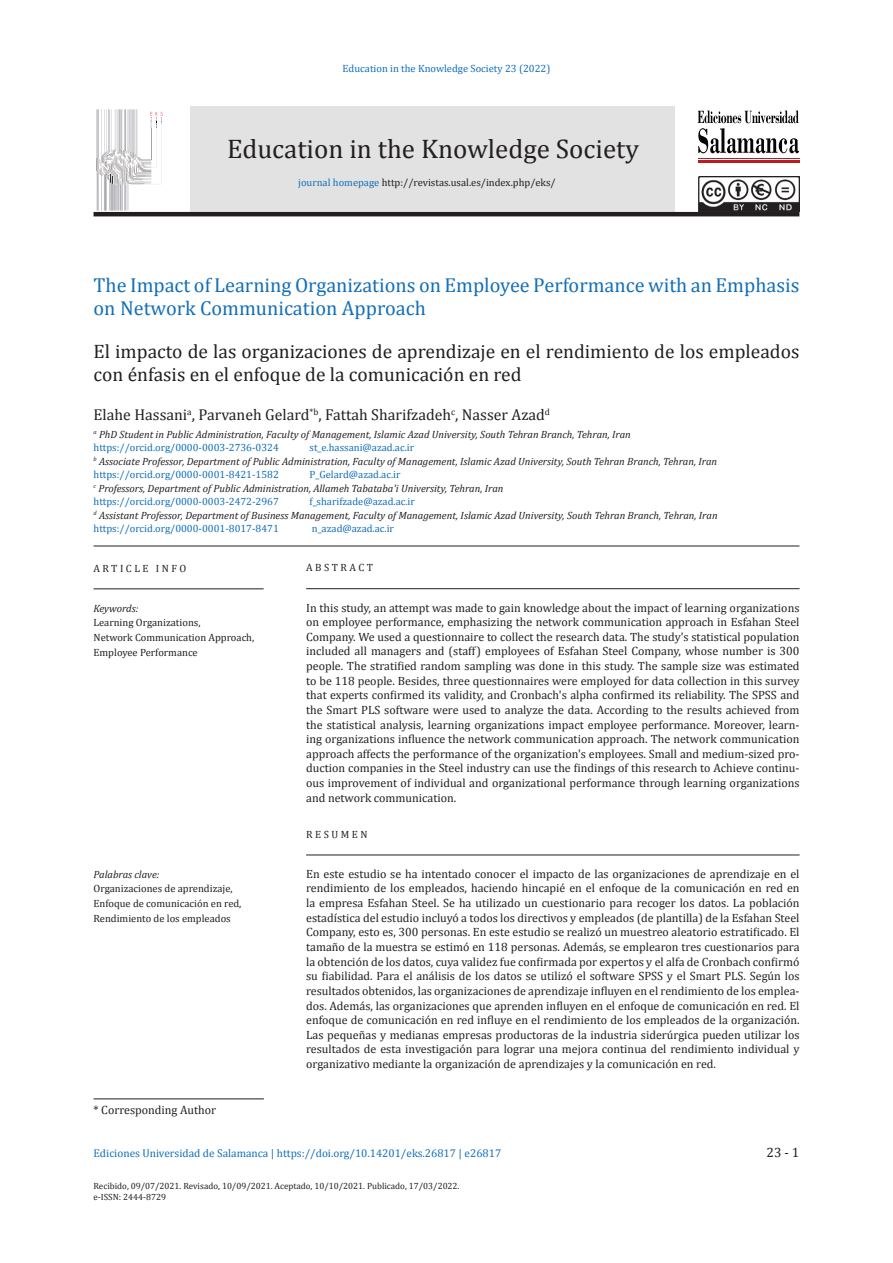
<style>
.page{position:relative;width:893px;height:1263px;background:#fff}
.page>*{position:absolute;margin:0;border:0;box-sizing:border-box;transform-origin:0 0}
.t1{font:27px "Cambria";color:#231f20}
.article_title{font:20.25px/22.5px "Cambria";color:#136fb8}
.Article_sub-title{font:19.5px/22.5px "Cambria";color:#231f20}
.Article_author{font:15.75px "Cambria";color:#231f20}
.t2{font:13.5px "Cambria";color:#231f20}
.abstract_text{font:12px/14.7px "Cambria";color:#231f20;text-align:justify}
.FN{font:12px "Cambria";color:#231f20}
.t3{font:11.25px "Cambria";color:#136fb8}
.author_affl{font:italic 10.5px "Cambria";color:#231f20}
.keywords{font:10.5px/14.7px "Cambria";color:#231f20}
.author_mail_add{font:10.5px "Cambria";color:#136fb8}
.author_mail_add_last{font:10.5px "Cambria";color:#136fb8}
.keywords-2{font:italic 10.5px "Cambria";color:#231f20}
.abstract_head{font:10.5px "Cambria";letter-spacing:.24em;color:#231f20}
.article_info_head{font:10.5px "Cambria";letter-spacing:.24em;color:#231f20}
.t4{font:9px/10.5px "Cambria";color:#231f20}
.s1{color:#136fb8}
</style>
<div class="page">
<div style="left:191px;top:106px;width:484px;height:106px;background:#e2e2e2"></div>
<svg style="left:96px;top:109px;width:67px;height:103px"></svg>
<img style="left:699px;top:176px;width:100px;height:36px">
<svg style="left:698px;top:110px;width:101px;height:43px"></svg>
<hr style="left:698px;top:158px;width:101px;height:1px;background:#b51f23">
<hr style="left:698px;top:160px;width:101px;height:2px;background:#b51f23">
<hr style="left:94px;top:212px;width:705px;height:4px;background:#231f20">
<hr style="left:306px;top:588px;width:494px;height:1px;background:#231f20">
<hr style="left:306px;top:855px;width:494px;height:1px;background:#231f20">
<hr style="left:94px;top:546px;width:705px;height:1px;background:#231f20">
<hr style="left:94px;top:589px;width:170px;height:1px;background:#231f20">
<hr style="left:94px;top:1098px;width:170px;height:1px;background:#231f20">
<p class="author_mail_add_last" style="left:343px;top:62px;width:209px">Education in the Knowledge Society 23 (2022)</p>
<h1 class="t1" style="left:227px;top:132px;width:413px">Education in the Knowledge Society</h1>
<p class="keywords" style="left:298px;top:175px;width:259px"><span class="s1">journal homepage</span> http://revistas.usal.es/index.php/eks/</p>
<p class="article_title" style="left:94px;top:274px;width:707px">The Impact of Learning Organizations on Employee Performance with an Emphasis on Network Communication Approach</p>
<p class="Article_sub-title" style="left:94px;top:340px;width:707px">El impacto de las organizaciones de aprendizaje en el rendimiento de los empleados con énfasis en el enfoque de la comunicación en red</p>
<p class="Article_author" style="left:94px;top:406px;width:458px">Elahe Hassani<sup>a</sup>, Parvaneh Gelard<sup>*b</sup>, Fattah Sharifzadeh<sup>c</sup>, Nasser Azad<sup>d</sup></p>
<p class="author_affl" style="left:94px;top:427px;width:539px"><sup>a</sup> PhD Student in Public Administration, Faculty of Management, Islamic Azad University, South Tehran Branch, Tehran, Iran</p>
<p class="author_mail_add" style="left:94px;top:442px;width:187px">https://orcid.org/0000-0003-2736-0324</p>
<p class="author_mail_add" style="left:310px;top:442px;width:106px">st_e.hassani@azad.ac.ir</p>
<p class="author_affl" style="left:94px;top:454px;width:625px"><sup>b</sup> Associate Professor, Department of Public Administration, Faculty of Management, Islamic Azad University, South Tehran Branch, Tehran, Iran</p>
<p class="author_mail_add" style="left:94px;top:469px;width:187px">https://orcid.org/0000-0001-8421-1582</p>
<p class="author_mail_add" style="left:310px;top:469px;width:92px">P_Gelard@azad.ac.ir</p>
<p class="author_affl" style="left:94px;top:481px;width:411px"><sup>c</sup> Professors, Department of Public Administration, Allameh Tabataba'i University, Tehran, Iran</p>
<p class="author_mail_add" style="left:94px;top:496px;width:187px">https://orcid.org/0000-0003-2472-2967</p>
<p class="author_mail_add" style="left:310px;top:496px;width:107px">f_sharifzade@azad.ac.ir</p>
<p class="author_affl" style="left:94px;top:508px;width:626px"><sup>d</sup> Assistant Professor, Department of Business Management, Faculty of Management, Islamic Azad University, South Tehran Branch, Tehran, Iran</p>
<p class="author_mail_add_last" style="left:94px;top:523px;width:187px">https://orcid.org/0000-0001-8017-8471</p>
<p class="author_mail_add_last" style="left:312px;top:523px;width:84px">n_azad@azad.ac.ir</p>
<p class="article_info_head" style="left:94px;top:562px;width:94px">ARTICLE INFO</p>
<p class="keywords-2" style="left:94px;top:601px;width:46px">Keywords:</p>
<p class="keywords" style="left:94px;top:615px;width:108px">Learning Organizations,</p>
<p class="keywords" style="left:94px;top:630px;width:162px">Network Communication Approach,<br>Employee Performance</p>
<p class="abstract_head" style="left:306px;top:562px;width:68px">ABSTRACT</p>
<p class="abstract_text" style="left:306px;top:600px;width:495px">In this study, an attempt was made to gain knowledge about the impact of learning organizations on employee performance, emphasizing the network communication approach in Esfahan Steel Company. We used a questionnaire to collect the research data. The study's statistical population included all managers and (staff) employees of Esfahan Steel Company, whose number is 300 people. The stratified random sampling was done in this study. The sample size was estimated to be 118 people. Besides, three questionnaires were employed for data collection in this survey that experts confirmed its validity, and Cronbach's alpha confirmed its reliability. The SPSS and the Smart PLS software were used to analyze the data. According to the results achieved from the statistical analysis, learning organizations impact employee performance. Moreover, learn&shy;ing organizations influence the network communication approach. The network communication approach affects the performance of the organization's employees. Small and medium-sized pro&shy;duction companies in the Steel industry can use the findings of this research to Achieve continu&shy;ous improvement of individual and organizational performance through learning organizations and network communication.</p>
<p class="abstract_head" style="left:306px;top:828px;width:63px">RESUMEN</p>
<p class="abstract_text" style="left:306px;top:866px;width:495px">En este estudio se ha intentado conocer el impacto de las organizaciones de aprendizaje en el rendimiento de los empleados, haciendo hincapié en el enfoque de la comunicación en red en la empresa Esfahan Steel. Se ha utilizado un cuestionario para recoger los datos. La población estadística del estudio incluyó a todos los directivos y empleados (de plantilla) de la Esfahan Steel Company, esto es, 300 personas. En este estudio se realizó un muestreo aleatorio estratificado. El tamaño de la muestra se estimó en 118 personas. Además, se emplearon tres cuestionarios para la obtención de los datos, cuya validez fue confirmada por expertos y el alfa de Cronbach confirmó su fiabilidad. Para el análisis de los datos se utilizó el software SPSS y el Smart PLS. Según los resultados obtenidos, las organizaciones de aprendizaje influyen en el rendimiento de los emplea&shy;dos. Además, las organizaciones que aprenden influyen en el enfoque de comunicación en red. El enfoque de comunicación en red influye en el rendimiento de los empleados de la organización.<br>Las pequeñas y medianas empresas productoras de la industria siderúrgica pueden utilizar los resultados de esta investigación para lograr una mejora continua del rendimiento individual y organizativo mediante la organización de aprendizajes y la comunicación en red.</p>
<p class="keywords-2" style="left:94px;top:867px;width:68px">Palabras clave:</p>
<p class="keywords" style="left:94px;top:881px;width:141px">Organizaciones de aprendizaje,</p>
<p class="keywords" style="left:94px;top:896px;width:149px">Enfoque de comunicación en red,</p>
<p class="keywords" style="left:94px;top:911px;width:139px">Rendimiento de los empleados</p>
<p class="FN" style="left:94px;top:1103px;width:124px">* Corresponding Author</p>
<p class="t3" style="left:94px;top:1146px;width:409px">Ediciones Universidad de Salamanca | https://doi.org/10.14201/eks.26817 | e26817</p>
<p class="t2" style="left:767px;top:1144px;width:34px">23 - 1</p>
<p class="t4" style="left:94px;top:1181px;width:367px">Recibido, 09/07/2021. Revisado, 10/09/2021. Aceptado, 10/10/2021. Publicado, 17/03/2022. e-ISSN: 2444-8729</p>
</div>
